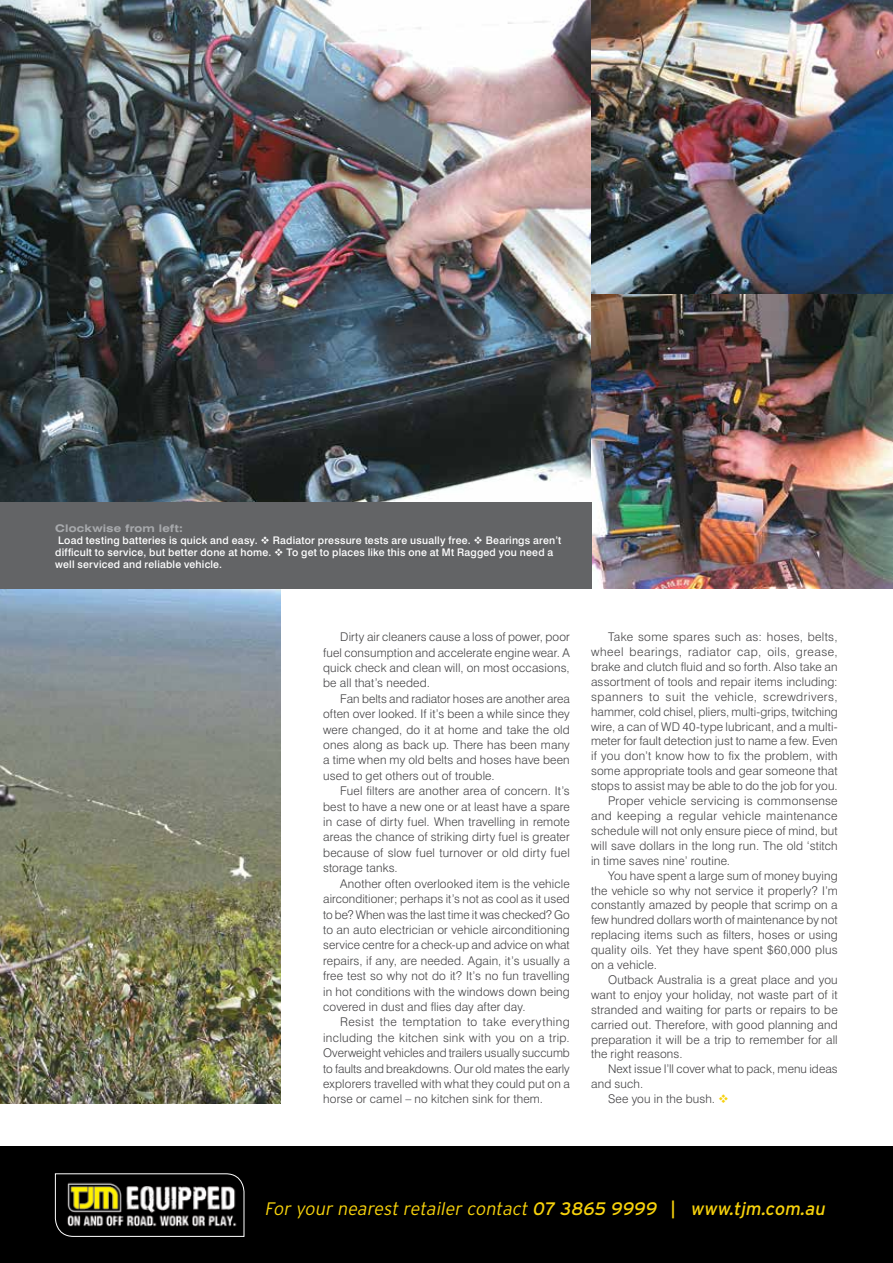
<style>
.page{position:relative;width:893px;height:1263px;background:#fff}
.page>*{position:absolute;margin:0;border:0;box-sizing:border-box;transform-origin:0 0}
.t1{font:italic 300 18.15px "Interstate";color:#f7d20c}
.t2{font:300 12px/15.5px "Swiss 721 BT";letter-spacing:.015em;color:#414042;text-align:justify}
.t3{font:300 12px "Swiss 721 BT";letter-spacing:.04em;color:#414042}
.t4{font:300 12px "Swiss 721 BT";letter-spacing:.035em;color:#414042}
.t5{font:500 10.5px/12px "Swiss 721 BT";letter-spacing:.02em;color:#fff}
.s1{font-weight:700;font-stretch:expanded;color:#a7a9ac}
.s2{color:#f7d20c}
.s3{font-weight:400}
.s4{font-weight:400;font-style:normal}
</style>
<div class="page">
<div style="left:0;top:1146px;width:893px;height:117px;background:#000"></div>
<svg style="left:55px;top:1173px;width:190px;height:64px"></svg>
<img style="left:0;top:589px;width:281px;height:514px">
<img style="left:0;top:0;width:591px;height:502px">
<img style="left:591px;top:0;width:302px;height:589px">
<div style="left:0;top:502px;width:591px;height:87px;background:#636466"></div>
<p class="t5" style="left:55px;top:522px;width:508px"><span class="s1">Clockwise from left:<br></span>Load testing batteries is quick and easy. ❖ Radiator pressure tests are usually free. ❖ Bearings aren’t difficult to service, but better done at home. ❖ To get to places like this one at Mt Ragged you need a well serviced and reliable vehicle.</p>
<p class="t2" style="left:323px;top:629px;width:248px;text-indent:17px">Dirty air cleaners cause a loss of power, poor fuel consumption and accelerate engine wear. A quick check and clean will, on most occasions, be all that’s needed.</p>
<p class="t2" style="left:323px;top:691px;width:248px;text-indent:17px">Fan belts and radiator hoses are another area often over looked. If it’s been a while since they were changed, do it at home and take the old ones along as back up. There has been many a time when my old belts and hoses have been used to get others out of trouble.</p>
<p class="t2" style="left:323px;top:783px;width:248px;text-indent:17px">Fuel filters are another area of concern. It’s best to have a new one or at least have a spare in case of dirty fuel. When travelling in remote areas the chance of striking dirty fuel is greater because of slow fuel turnover or old dirty fuel storage tanks.</p>
<p class="t2" style="left:323px;top:875px;width:248px;text-indent:17px">Another often overlooked item is the vehicle airconditioner; perhaps it’s not as cool as it used to be? When was the last time it was checked? Go to an auto electrician or vehicle airconditioning service centre for a check-up and advice on what repairs, if any, are needed. Again, it’s usually a free test so why not do it? It’s no fun travelling in hot conditions with the windows down being covered in dust and flies day after day.</p>
<p class="t2" style="left:323px;top:1014px;width:248px;text-indent:17px">Resist the temptation to take everything including the kitchen sink with you on a trip.<br>Overweight vehicles and trailers usually succumb to faults and breakdowns. Our old mates the early explorers travelled with what they could put on a horse or camel – no kitchen sink for them.</p>
<p class="t2" style="left:608px;top:629px;width:231px">Take some spares such as: hoses, belts,</p>
<p class="t3" style="left:591px;top:644px;width:248px">wheel bearings, radiator cap, oils, grease,</p>
<p class="t2" style="left:591px;top:659px;width:248px">brake and clutch fluid and so forth. Also take an</p>
<p class="t2" style="left:591px;top:674px;width:248px">assortment of tools and repair items including:</p>
<p class="t3" style="left:591px;top:689px;width:248px">spanners to suit the vehicle, screwdrivers,</p>
<p class="t2" style="left:591px;top:703px;width:248px">hammer, cold chisel, pliers, multi-grips, twitching</p>
<p class="t2" style="left:591px;top:718px;width:248px">wire, a can of WD 40-type lubricant, and a multi-</p>
<p class="t2" style="left:591px;top:733px;width:248px">meter for fault detection just to name a few. Even</p>
<p class="t2" style="left:591px;top:748px;width:248px">if you don’t know how to fix the problem, with</p>
<p class="t2" style="left:591px;top:763px;width:248px">some appropriate tools and gear someone that</p>
<p class="t2" style="left:591px;top:778px;width:248px">stops to assist may be able to do the job for you.</p>
<p class="t2" style="left:608px;top:793px;width:231px">Proper vehicle servicing is commonsense</p>
<p class="t4" style="left:591px;top:808px;width:248px">and keeping a regular vehicle maintenance</p>
<p class="t2" style="left:591px;top:823px;width:248px">schedule will not only ensure piece of mind, but</p>
<p class="t2" style="left:591px;top:838px;width:248px">will save dollars in the long run. The old ‘stitch</p>
<p class="t2" style="left:591px;top:852px;width:141px">in time saves nine’ routine.</p>
<p class="t2" style="left:608px;top:867px;width:231px">You have spent a large sum of money buying</p>
<p class="t2" style="left:591px;top:882px;width:248px">the vehicle so why not service it properly? I’m</p>
<p class="t2" style="left:591px;top:897px;width:248px">constantly amazed by people that scrimp on a</p>
<p class="t2" style="left:591px;top:912px;width:248px">few hundred dollars worth of maintenance by not</p>
<p class="t2" style="left:591px;top:927px;width:248px">replacing items such as filters, hoses or using</p>
<p class="t2" style="left:591px;top:942px;width:248px">quality oils. Yet they have spent $60,000 plus</p>
<p class="t2" style="left:591px;top:957px;width:67px">on a vehicle.</p>
<p class="t2" style="left:608px;top:972px;width:231px">Outback Australia is a great place and you</p>
<p class="t2" style="left:591px;top:987px;width:248px">want to enjoy your holiday, not waste part of it</p>
<p class="t2" style="left:591px;top:1002px;width:248px">stranded and waiting for parts or repairs to be</p>
<p class="t2" style="left:591px;top:1016px;width:248px">carried out. Therefore, with good planning and</p>
<p class="t2" style="left:591px;top:1031px;width:248px">preparation it will be a trip to remember for all</p>
<p class="t2" style="left:591px;top:1046px;width:93px">the right reasons.</p>
<p class="t2" style="left:608px;top:1061px;width:231px">Next issue I’ll cover what to pack, menu ideas</p>
<p class="t2" style="left:591px;top:1076px;width:54px">and such.</p>
<p class="t2" style="left:608px;top:1091px;width:122px">See you in the bush. <span class="s2">❖</span></p>
<h1 class="t1" style="left:265px;top:1199px;width:565px">For your nearest retailer contact <span class="s3">07 3865 9999</span> <span class="s4">|</span> <span class="s3">www.tjm.com.au</span></h1>
</div>
